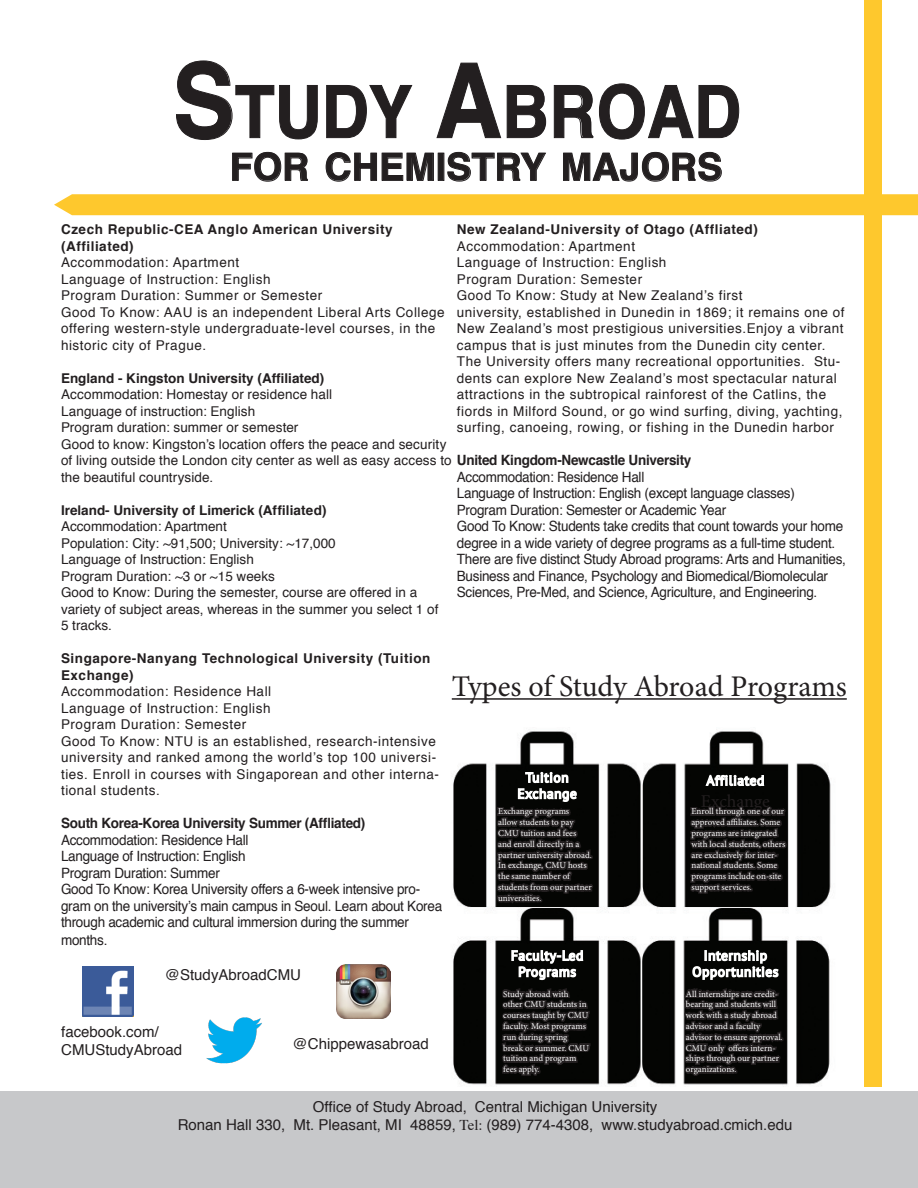
<style>
.page{position:relative;width:918px;height:1188px;background:#fff}
.page>*{position:absolute;margin:0;border:0;box-sizing:border-box;transform-origin:0 0}
.Study_Abroad-_page_1{font:700 72.45px "Helvetica";color:#231f20;scale:.9 1}
.Page_Heading_2{font:700 37.8px "Helvetica";color:#231f20}
.t1{font:30px "Minion Pro";letter-spacing:-.01em;color:#231f20}
.t2{font:18px "Minion Pro";letter-spacing:-.01em;color:#231f20}
.Process_heading{font:15px/18px "Helvetica";color:#231f20;text-align:center}
.t3{font:14.1px/16.5px "Helvetica";letter-spacing:-.02em;color:#231f20;scale:.95 1}
.t4{font:700 14.1px "Helvetica";letter-spacing:-.02em;color:#231f20;scale:.95 1}
.Viewbook_Blurb_Body{font:13.5px/16.5px "Helvetica";letter-spacing:.04em;color:#231f20}
.Paragraph_10_pt{font:13.5px/16.5px "Helvetica";color:#231f20}
.Viewbook_Blurb_Body-2{font:13.5px/16.5px "Helvetica";letter-spacing:.01em;color:#231f20}
.Viewbook_Blurb_Body-3{font:700 13.5px/16.5px "Helvetica";letter-spacing:.04em;color:#231f20}
.Viewbook_Blurb_Body-4{font:700 13.5px/16.5px "Helvetica";color:#231f20}
.Paragraph_10_pt-2{font:700 13.5px "Helvetica";color:#231f20}
.Viewbook_Blurb_Body-5{font:13.5px "Helvetica";letter-spacing:.005em;color:#231f20}
.t5{font:9px/10.8px "Minion Pro";letter-spacing:-.005em;color:#fff}
.s1{font-size:103.5px}
.s2{font-weight:400}
.s3{font-weight:700;font-size:14.1px}
.s4{font-family:"Times"}
</style>
<div class="page">
<div style="left:0;top:1091px;width:918px;height:97px;background:#c7c8ca"></div>
<div style="left:864px;top:0;width:17px;height:1087px;background:#fec82d"></div>
<div style="left:54px;top:194px;width:864px;height:21px;background:#fec82d"></div>
<svg style="left:176px;top:60px;width:142px;height:80px"></svg>
<svg style="left:326px;top:85px;width:87px;height:53px"></svg>
<svg style="left:436px;top:62px;width:110px;height:77px"></svg>
<svg style="left:554px;top:85px;width:39px;height:53px"></svg>
<svg style="left:599px;top:83px;width:140px;height:57px"></svg>
<svg style="left:232px;top:152px;width:76px;height:30px"></svg>
<svg style="left:325px;top:152px;width:109px;height:30px"></svg>
<div style="left:438px;top:153px;width:6px;height:28px;border:1px solid #231f20"></div>
<svg style="left:447px;top:152px;width:99px;height:30px"></svg>
<svg style="left:563px;top:151px;width:159px;height:31px"></svg>
<img style="left:453px;top:731px;width:378px;height:354px">
<svg style="left:704px;top:764px;width:61px;height:23px"></svg>
<svg style="left:495px;top:731px;width:100px;height:354px"></svg>
<svg style="left:682px;top:804px;width:107px;height:281px;background:#353433"></svg>
<hr style="left:452px;top:698px;width:395px;height:2px;background:#231f20">
<img style="left:83px;top:966px;width:51px;height:51px">
<img style="left:206px;top:1017px;width:56px;height:47px">
<img style="left:337px;top:965px;width:53px;height:54px">
<p class="Study_Abroad-_page_1" style="left:173px;top:54px;width:633px"><span class="s1">S</span>TUDY <span class="s1">A</span>BROAD</p>
<p class="Page_Heading_2" style="left:230px;top:137px;width:491px">FOR CHEMISTRY MAJORS</p>
<p class="Viewbook_Blurb_Body-3" style="left:457px;top:222px;width:302px">New Zealand-University of Otago (Affliated)</p>
<p class="Viewbook_Blurb_Body" style="left:457px;top:238px;width:180px">Accommodation: Apartment</p>
<p class="Viewbook_Blurb_Body" style="left:457px;top:255px;width:211px">Language of Instruction: English</p>
<p class="Viewbook_Blurb_Body" style="left:457px;top:271px;width:187px">Program Duration: Semester</p>
<p class="Viewbook_Blurb_Body" style="left:457px;top:288px;width:287px">Good To Know: Study at New Zealand’s first</p>
<p class="Viewbook_Blurb_Body" style="left:457px;top:304px;width:389px">university, established in Dunedin in 1869; it remains one of New Zealand’s most prestigious universities.Enjoy a vibrant campus that is just minutes from the Dunedin city center.<br>The University offers many recreational opportunities. Stu&shy;dents can explore New Zealand’s most spectacular natural attractions in the subtropical rainforest of the Catlins, the fiords in Milford Sound, or go wind surfing, diving, yachting, surfing, canoeing, rowing, or fishing in the Dunedin harbor</p>
<p class="t3" style="left:457px;top:469px;width:199px">Accommodation: Residence Hall</p>
<p class="t3" style="left:457px;top:486px;width:357px">Language of Instruction: English (except language classes)</p>
<p class="t3" style="left:457px;top:502px;width:285px">Program Duration: Semester or Academic Year</p>
<p class="t3" style="left:457px;top:519px;width:411px">Good To Know: Students take credits that count towards your home degree in a wide variety of degree programs as a full-time student.<br>There are five distinct Study Abroad programs: Arts and Humanities, Business and Finance, Psychology and Biomedical/Biomolecular Sciences, Pre-Med, and Science, Agriculture, and Engineering.</p>
<p class="Viewbook_Blurb_Body-3" style="left:61px;top:222px;width:333px">Czech Republic-CEA Anglo American University</p>
<p class="Viewbook_Blurb_Body-3" style="left:61px;top:238px;width:74px">(Affiliated)</p>
<p class="Viewbook_Blurb_Body" style="left:61px;top:255px;width:180px">Accommodation: Apartment</p>
<p class="Viewbook_Blurb_Body" style="left:61px;top:271px;width:211px">Language of Instruction: English</p>
<p class="Viewbook_Blurb_Body" style="left:61px;top:288px;width:263px">Program Duration: Summer or Semester</p>
<p class="Viewbook_Blurb_Body" style="left:61px;top:304px;width:385px">Good To Know: AAU is an independent Liberal Arts College offering western-style undergraduate-level courses, in the historic city of Prague.</p>
<p class="Viewbook_Blurb_Body-4" style="left:61px;top:370px;width:273px">England - Kingston University (Affiliated)<br><span class="s2">Accommodation: Homestay or residence hall</span></p>
<p class="Viewbook_Blurb_Body-2" style="left:61px;top:403px;width:196px">Language of instruction: English</p>
<p class="Viewbook_Blurb_Body-5" style="left:61px;top:417px;width:239px">Program duration: summer or semester</p>
<p class="Viewbook_Blurb_Body-2" style="left:61px;top:436px;width:632px">Good to know: Kingston’s location offers the peace and security<br>of living outside the London city center as well as easy access to <span class="s3">United Kingdom-Newcastle University </span>the beautiful countryside.</p>
<p class="Paragraph_10_pt-2" style="left:61px;top:499px;width:267px">Ireland- University of Limerick (Affiliated)</p>
<p class="Paragraph_10_pt" style="left:61px;top:519px;width:167px">Accommodation: Apartment</p>
<p class="Paragraph_10_pt" style="left:61px;top:535px;width:276px">Population: City: ~91,500; University: ~17,000</p>
<p class="Paragraph_10_pt" style="left:61px;top:552px;width:194px">Language of Instruction: English</p>
<p class="Paragraph_10_pt" style="left:61px;top:568px;width:215px">Program Duration: ~3 or ~15 weeks</p>
<p class="Paragraph_10_pt" style="left:61px;top:585px;width:379px">Good to Know: During the semester, course are offered in a variety of subject areas, whereas in the summer you select 1 of<br>5 tracks.</p>
<p class="Viewbook_Blurb_Body-3" style="left:61px;top:651px;width:371px">Singapore-Nanyang Technological University (Tuition<br>Exchange)</p>
<p class="Viewbook_Blurb_Body" style="left:61px;top:684px;width:212px">Accommodation: Residence Hall</p>
<p class="Viewbook_Blurb_Body" style="left:61px;top:700px;width:211px">Language of Instruction: English</p>
<p class="Viewbook_Blurb_Body" style="left:61px;top:717px;width:187px">Program Duration: Semester</p>
<p class="Viewbook_Blurb_Body" style="left:61px;top:733px;width:380px">Good To Know: NTU is an established, research-intensive university and ranked among the world’s top 100 universi&shy;ties. Enroll in courses with Singaporean and other interna&shy;tional students.</p>
<p class="t4" style="left:61px;top:812px;width:322px">South Korea-Korea University Summer (Affliated)</p>
<p class="t3" style="left:61px;top:832px;width:199px">Accommodation: Residence Hall</p>
<p class="t3" style="left:61px;top:849px;width:196px">Language of Instruction: English</p>
<p class="t3" style="left:61px;top:865px;width:169px">Program Duration: Summer</p>
<p class="t3" style="left:61px;top:882px;width:403px">Good To Know: Korea University offers a 6-week intensive pro&shy;gram on the university’s main campus in Seoul. Learn about Korea through academic and cultural immersion during the summer</p>
<p class="t3" style="left:61px;top:933px;width:50px">months.</p>
<p class="t1" style="left:452px;top:666px;width:397px">Types of Study Abroad Programs</p>
<p class="t2" style="left:701px;top:789px;width:71px">Exchange</p>
<p class="t5" style="left:692px;top:806px;width:95px">Enroll through one of our approved affiliates. Some programs are integrated with local students, others are exclusively for inter&shy;national students. Some programs include on-site support services.</p>
<p class="t5" style="left:498px;top:806px;width:95px">Exchange programs<br>allow students to pay<br>CMU tuition and fees and enroll directly in a partner university abroad.<br>In exchange, CMU hosts the same number of students from our partner universities.</p>
<p class="Process_heading" style="left:165px;top:967px;width:138px">@StudyAbroadCMU</p>
<p class="Process_heading" style="left:61px;top:1024px;width:122px;text-align:left">facebook.com/<br>CMUStudyAbroad</p>
<p class="Process_heading" style="left:293px;top:1035px;width:138px">@Chippewasabroad</p>
<p class="t5" style="left:503px;top:988px;width:87px">Study abroad with other CMU students in courses taught by CMU faculty. Most programs run during spring break or summer. CMU tuition and program fees apply.</p>
<p class="t5" style="left:686px;top:988px;width:98px">All internships are credit&shy;bearing and students will work with a study abroad advisor and a faculty advisor to ensure approval.<br>CMU only offers intern&shy;ships through our partner organizations.</p>
<p class="Process_heading" style="left:178px;top:1098px;width:616px">Office of Study Abroad, Central Michigan University<br>Ronan Hall 330, Mt. Pleasant, MI 48859, <span class="s4">Tel:</span> (989) 774-4308, www.studyabroad.cmich.edu</p>
</div>
